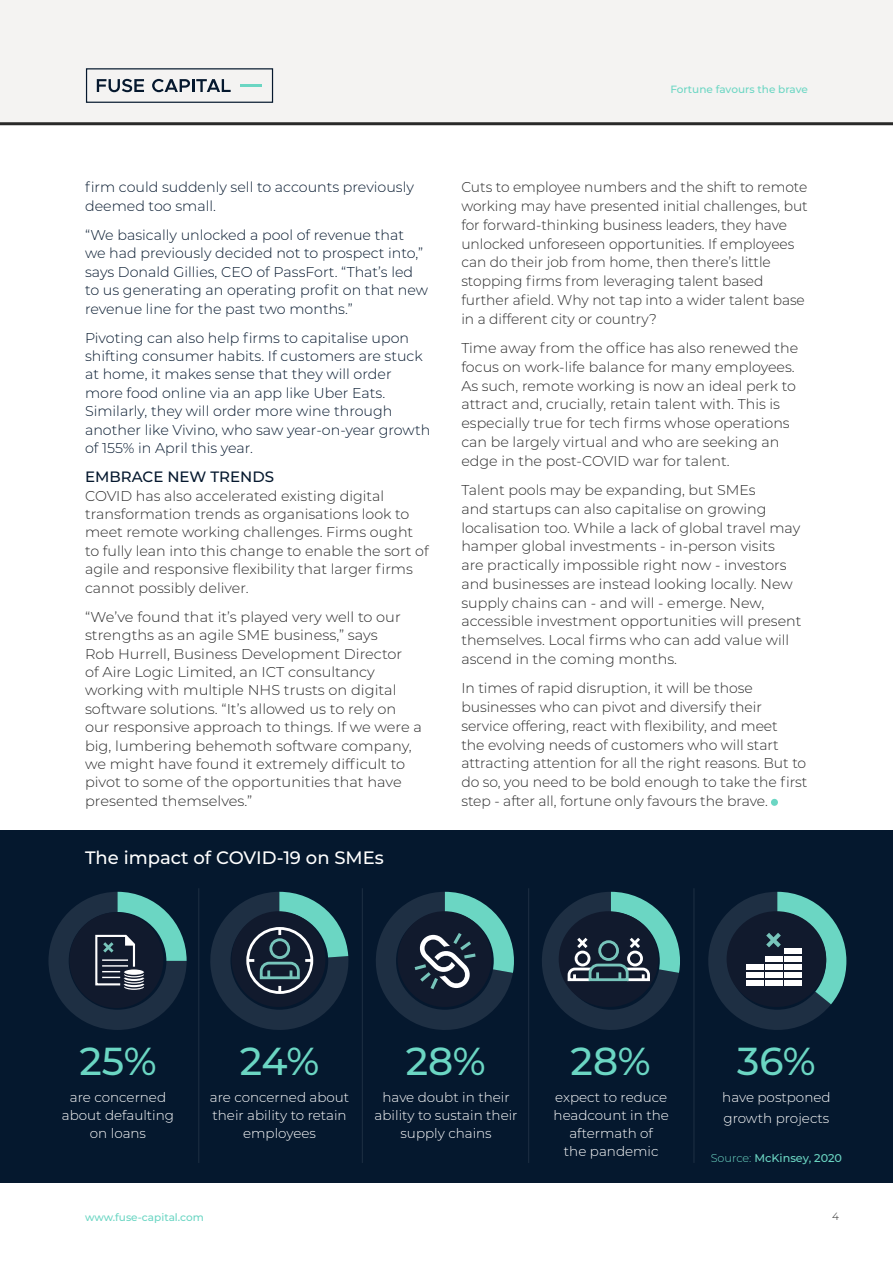
<style>
.page{position:relative;width:893px;height:1263px;background:#fff}
.page>*{position:absolute;margin:0;border:0;box-sizing:border-box;transform-origin:0 0}
.t1{font:500 39px "Montserrat";color:#6bd6c3}
.t2{font:500 18px "Montserrat";color:#fff}
.t3{font:500 15px "Montserrat";color:#05182e}
.t4{font:300 14.25px/18.8px "Montserrat";color:#292929}
.t5{font:300 14.25px/18.5px "Montserrat";color:#05182e}
.t6{font:300 13.5px/18px "Montserrat";color:#fff;text-align:center}
.t7{font:500 11.25px "Montserrat";color:#6bd6c3}
.t8{font:500 10.5px "Montserrat";color:#6bd6c3}
.t9{font:300 10.5px "Montserrat";color:#292929}
.s1{font-weight:300}
</style>
<div class="page">
<div style="left:0;top:0;width:893px;height:124px;background:#f4f3f2"></div>
<hr style="left:0;top:122px;width:893px;height:3px;background:#292929">
<div style="left:86px;top:68px;width:187px;height:35px;border:1px solid #05182e"></div>
<svg style="left:97px;top:79px;width:47px;height:13px"></svg>
<svg style="left:152px;top:79px;width:79px;height:13px"></svg>
<hr style="left:240px;top:84px;width:22px;height:2px;background:#6bd6c3">
<div style="left:0;top:830px;width:893px;height:353px;background:#05182e"></div>
<svg style="left:48px;top:892px;width:139px;height:138px"></svg>
<svg style="left:210px;top:892px;width:139px;height:138px"></svg>
<svg style="left:376px;top:892px;width:138px;height:138px"></svg>
<svg style="left:542px;top:892px;width:138px;height:138px"></svg>
<svg style="left:708px;top:892px;width:138px;height:138px"></svg>
<div style="left:784px;top:948px;width:18px;height:5px;background:#fff"></div>
<div style="left:784px;top:956px;width:18px;height:6px;background:#fff"></div>
<div style="left:784px;top:964px;width:18px;height:6px;background:#fff"></div>
<div style="left:784px;top:972px;width:18px;height:6px;background:#fff"></div>
<div style="left:784px;top:981px;width:18px;height:5px;background:#fff"></div>
<div style="left:765px;top:956px;width:17px;height:6px;background:#fff"></div>
<div style="left:765px;top:964px;width:17px;height:6px;background:#fff"></div>
<div style="left:765px;top:972px;width:17px;height:6px;background:#fff"></div>
<div style="left:765px;top:981px;width:17px;height:5px;background:#fff"></div>
<div style="left:746px;top:964px;width:17px;height:6px;background:#fff"></div>
<div style="left:746px;top:972px;width:17px;height:6px;background:#fff"></div>
<div style="left:746px;top:981px;width:17px;height:5px;background:#fff"></div>
<hr style="left:198px;top:888px;width:1px;height:275px;background:#1e2f43">
<hr style="left:362px;top:888px;width:1px;height:275px;background:#1e2f43">
<hr style="left:528px;top:888px;width:1px;height:275px;background:#1e2f43">
<hr style="left:694px;top:888px;width:1px;height:275px;background:#1e2f43">
<div style="left:771px;top:799px;width:7px;height:7px;background:#6bd6c3;border-radius:50%"></div>
<p class="t8" style="left:670px;top:82px;width:139px">Fortune favours the brave</p>
<p class="t5" style="left:85px;top:178px;width:330px">firm could suddenly sell to accounts previously deemed too small.</p>
<p class="t5" style="left:85px;top:225px;width:345px">“We basically unlocked a pool of revenue that we had previously decided not to prospect into,” says Donald Gillies, CEO of PassFort. “That’s led to us generating an operating profit on that new revenue line for the past two months.”</p>
<p class="t5" style="left:85px;top:328px;width:347px">Pivoting can also help firms to capitalise upon shifting consumer habits. If customers are stuck at home, it makes sense that they will order more food online via an app like Uber Eats.<br>Similarly, they will order more wine through another like Vivino, who saw year-on-year growth of 155% in April this year.</p>
<p class="t3" style="left:85px;top:466px;width:191px">EMBRACE NEW TRENDS</p>
<p class="t4" style="left:85px;top:486px;width:345px">COVID has also accelerated existing digital transformation trends as organisations look to meet remote working challenges. Firms ought to fully lean into this change to enable the sort of agile and responsive flexibility that larger firms cannot possibly deliver.</p>
<p class="t4" style="left:85px;top:607px;width:338px">“We’ve found that it’s played very well to our strengths as an agile SME business,” says<br>Rob Hurrell, Business Development Director<br>of Aire Logic Limited, an ICT consultancy working with multiple NHS trusts on digital software solutions. “It’s allowed us to rely on our responsive approach to things. If we were a big, lumbering behemoth software company, we might have found it extremely difficult to pivot to some of the opportunities that have presented themselves.”</p>
<p class="t2" style="left:85px;top:845px;width:300px">The impact of COVID-19 on SMEs</p>
<p class="t4" style="left:461px;top:177px;width:348px">Cuts to employee numbers and the shift to remote working may have presented initial challenges, but for forward-thinking business leaders, they have unlocked unforeseen opportunities. If employees can do their job from home, then there’s little stopping firms from leveraging talent based further afield. Why not tap into a wider talent base in a different city or country?</p>
<p class="t4" style="left:461px;top:338px;width:339px">Time away from the office has also renewed the focus on work-life balance for many employees.<br>As such, remote working is now an ideal perk to attract and, crucially, retain talent with. This is especially true for tech firms whose operations can be largely virtual and who are seeking an edge in the post-COVID war for talent.</p>
<p class="t4" style="left:461px;top:480px;width:342px">Talent pools may be expanding, but SMEs<br>and startups can also capitalise on growing localisation too. While a lack of global travel may hamper global investments - in-person visits<br>are practically impossible right now - investors and businesses are instead looking locally. New supply chains can - and will - emerge. New, accessible investment opportunities will present themselves. Local firms who can add value will ascend in the coming months.</p>
<p class="t4" style="left:461px;top:678px;width:347px">In times of rapid disruption, it will be those businesses who can pivot and diversify their service offering, react with flexibility, and meet<br>the evolving needs of customers who will start attracting attention for all the right reasons. But to do so, you need to be bold enough to take the first step - after all, fortune only favours the brave.</p>
<h1 class="t1" style="left:80px;top:1033px;width:79px">25%</h1>
<h1 class="t1" style="left:240px;top:1033px;width:81px">24%</h1>
<h1 class="t1" style="left:406px;top:1033px;width:81px">28%</h1>
<h1 class="t1" style="left:571px;top:1033px;width:81px">28%</h1>
<h1 class="t1" style="left:737px;top:1033px;width:80px">36%</h1>
<p class="t6" style="left:62px;top:1088px;width:114px">are concerned about defaulting on loans</p>
<p class="t6" style="left:210px;top:1087px;width:141px">are concerned about their ability to retain employees</p>
<p class="t6" style="left:375px;top:1087px;width:144px">have doubt in their ability to sustain their supply chains</p>
<p class="t6" style="left:554px;top:1087px;width:117px">expect to reduce headcount in the aftermath of<br>the pandemic</p>
<p class="t6" style="left:722px;top:1086px;width:110px;line-height:21px;text-align:left">have postponed growth projects</p>
<p class="t7" style="left:711px;top:1150px;width:133px"><span class="s1">Source:</span> McKinsey, 2020</p>
<p class="t8" style="left:85px;top:1210px;width:120px">www.fuse-capital.com</p>
<p class="t9" style="left:832px;top:1209px;width:8px">4</p>
</div>
